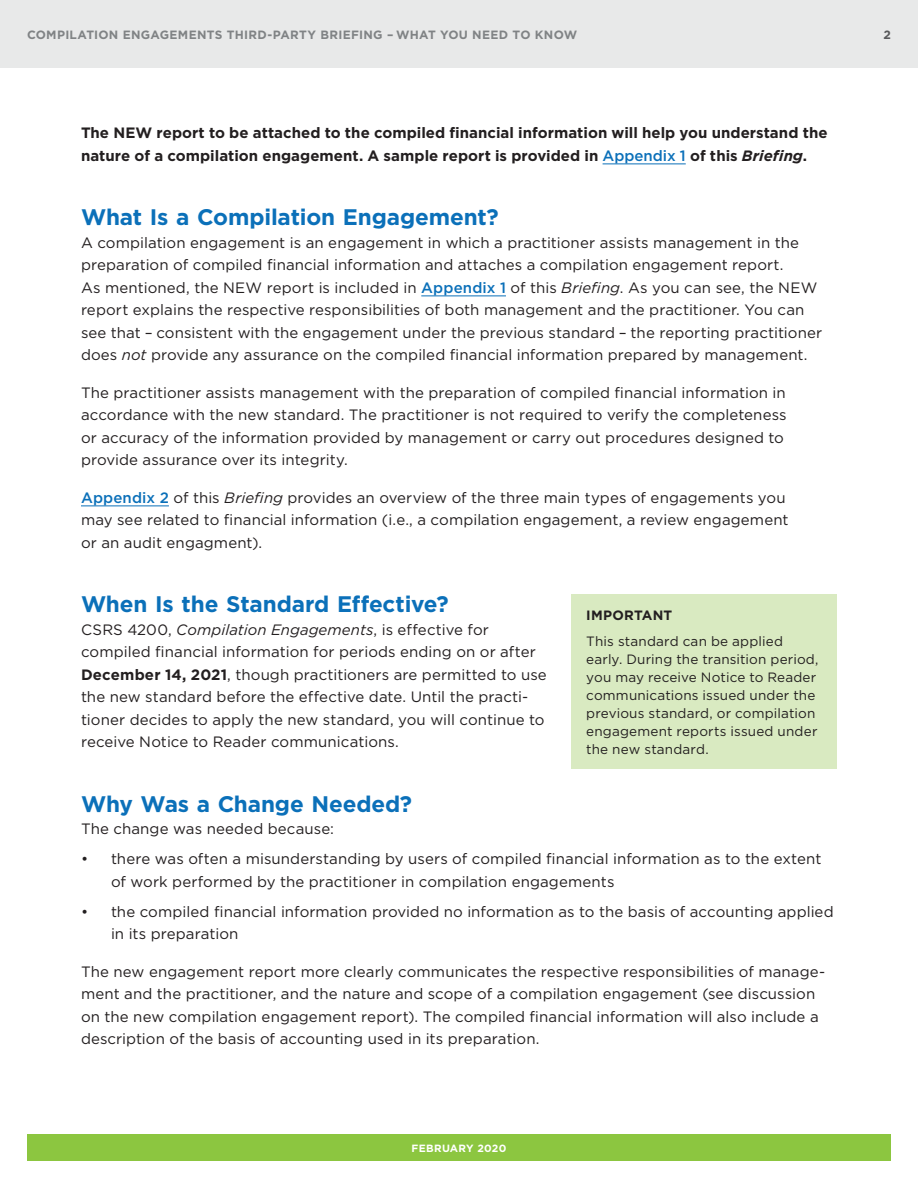
<style>
.page{position:relative;width:918px;height:1188px;background:#fff}
.page>*{position:absolute;margin:0;border:0;box-sizing:border-box;transform-origin:0 0}
.t1{font:700 22.5px "Gotham";letter-spacing:-.01em;color:#0b70b9}
.t2{font:15px/22.5px "Gotham";letter-spacing:.005em;color:#231f20}
.t3{font:700 15px/22.5px "Gotham";color:#231f20}
.t4{font:13.5px/18px "Gotham";letter-spacing:.01em;color:#231f20}
.t5{font:700 13.5px "Gotham";letter-spacing:.02em;color:#231f20}
.t6{font:700 12px "Gotham";letter-spacing:.025em;color:#808385}
.t7{font:700 12px "Gotham";color:#58595b}
.t8{font:700 10.5px "Gotham";letter-spacing:.025em;color:#fff}
.s1{font-weight:500;color:#0b70b9}
.s2{font-style:italic}
.s3{font-weight:700}
</style>
<div class="page">
<hr style="left:603px;top:164px;width:83px;height:1px;background:#0b70b9">
<div style="left:571px;top:594px;width:266px;height:175px;background:#d9eac1"></div>
<hr style="left:421px;top:296px;width:85px;height:1px;background:#0b70b9">
<hr style="left:81px;top:506px;width:88px;height:1px;background:#0b70b9">
<div style="left:27px;top:1134px;width:864px;height:27px;background:#8cc640"></div>
<div style="left:0;top:0;width:918px;height:68px;background:#e8e9e9"></div>
<p class="t6" style="left:27px;top:30px;width:552px">COMPILATION ENGAGEMENTS THIRD-PARTY BRIEFING – WHAT YOU NEED TO KNOW</p>
<p class="t7" style="left:884px;top:30px;width:9px">2</p>
<p class="t3" style="left:81px;top:123px;width:748px">The NEW report to be attached to the compiled financial information will help you understand the nature of a compilation engagement. A sample report is provided in <span class="s1">Appendix 1</span> of this <span class="s2">Briefing</span>.</p>
<h3 class="t1" style="left:81px;top:209px;width:419px">What Is a Compilation Engagement?</h3>
<p class="t2" style="left:81px;top:232px;width:743px">A compilation engagement is an engagement in which a practitioner assists management in the preparation of compiled financial information and attaches a compilation engagement report.<br>As mentioned, the NEW report is included in <span class="s1">Appendix 1</span> of this <span class="s2">Briefing</span>. As you can see, the NEW report explains the respective responsibilities of both management and the practitioner. You can see that – consistent with the engagement under the previous standard – the reporting practitioner does <span class="s2">not</span> provide any assurance on the compiled financial information prepared by management.</p>
<p class="t2" style="left:81px;top:382px;width:707px">The practitioner assists management with the preparation of compiled financial information in accordance with the new standard. The practitioner is not required to verify the completeness or accuracy of the information provided by management or carry out procedures designed to provide assurance over its integrity.</p>
<p class="t2" style="left:81px;top:487px;width:709px"><span class="s1">Appendix 2</span> of this <span class="s2">Briefing</span> provides an overview of the three main types of engagements you may see related to financial information (i.e., a compilation engagement, a review engagement or an audit engagment).</p>
<h3 class="t1" style="left:81px;top:596px;width:369px">When Is the Standard Effective?</h3>
<p class="t2" style="left:81px;top:619px;width:467px">CSRS 4200, <span class="s2">Compilation Engagements</span>, is effective for compiled financial information for periods ending on or after <span class="s3">December 14, 2021</span>, though practitioners are permitted to use the new standard before the effective date. Until the practi&shy;tioner decides to apply the new standard, you will continue to receive Notice to Reader communications.</p>
<h4 class="t5" style="left:586px;top:610px;width:88px">IMPORTANT</h4>
<p class="t4" style="left:586px;top:633px;width:234px">This standard can be applied early. During the transition period, you may receive Notice to Reader communications issued under the previous standard, or compilation engagement reports issued under the new standard.</p>
<h3 class="t1" style="left:81px;top:795px;width:333px">Why Was a Change Needed?</h3>
<p class="t2" style="left:81px;top:819px;width:255px">The change was needed because:</p>
<p class="t2" style="left:111px;top:849px;width:712px;text-indent:-30px">• there was often a misunderstanding by users of compiled financial information as to the extent of work performed by the practitioner in compilation engagements</p>
<p class="t2" style="left:111px;top:901px;width:724px;text-indent:-30px">• the compiled financial information provided no information as to the basis of accounting applied in its preparation</p>
<p class="t2" style="left:81px;top:961px;width:746px">The new engagement report more clearly communicates the respective responsibilities of manage&shy;ment and the practitioner, and the nature and scope of a compilation engagement (see discussion on the new compilation engagement report). The compiled financial information will also include a description of the basis of accounting used in its preparation.</p>
<p class="t8" style="left:412px;top:1144px;width:96px">FEBRUARY 2020</p>
</div>
